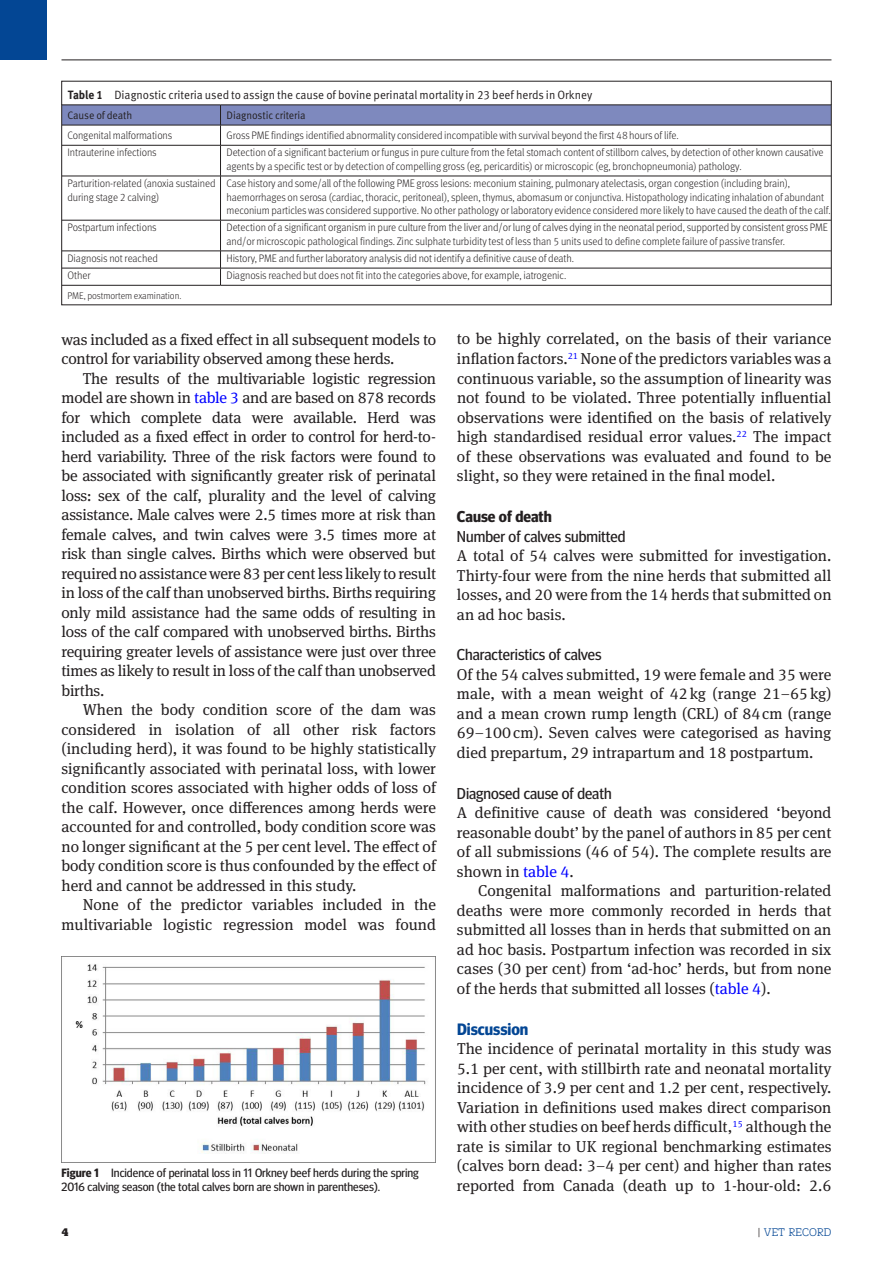
<style>
.page{position:relative;width:893px;height:1263px;background:#fff}
.page>*{position:absolute;margin:0;border:0;box-sizing:border-box;transform-origin:0 0}
.t1{font:700 16.5px "Meta Headline OT";color:#034694}
.t2{font:15.75px/19.5px "Meta Serif Pro";color:#231f20;text-align:justify}
.t3{font:15.75px "Meta Headline OT";color:#231f20}
.t4{font:700 15.75px "Meta Headline OT";color:#231f20}
.t5{font:12px/14.2px "Meta Headline OT";color:#231f20}
.t6{font:12px "Meta Pro Normal";color:#231f20;scale:.95 1}
.t7{font:300 12px "Duplicate Slab";letter-spacing:.01em;color:#034694}
.t8{font:900 12px "Duplicate Slab";color:#231f20}
.t9{font:300 10.8px/13.5px "Meta Pro";letter-spacing:-.005em;color:#231f20;scale:.95 1}
.t10{font:10.8px "Meta Pro Normal";letter-spacing:-.005em;color:#231f20;scale:.95 1}
.t11{font:300 9.75px "Meta Pro";letter-spacing:-.005em;color:#231f20;scale:.95 1}
.s1{font-family:"Meta Pro";font-weight:700}
.s2{color:#00f}
.s3{font-weight:700}
.s4{color:#231f20}
</style>
<div class="page">
<div style="left:0;top:0;width:47px;height:60px;background:#034694"></div>
<hr style="left:62px;top:60px;width:769px;height:1px;background:#231f20">
<svg style="left:64px;top:175px;width:765px;height:110px"></svg>
<hr style="left:62px;top:145px;width:159px;height:1px;background:#231f20">
<hr style="left:220px;top:145px;width:611px;height:1px;background:#231f20">
<hr style="left:220px;top:145px;width:1px;height:31px;background:#231f20">
<hr style="left:62px;top:176px;width:159px;height:1px;background:#231f20">
<hr style="left:220px;top:176px;width:611px;height:1px;background:#231f20">
<hr style="left:220px;top:176px;width:1px;height:44px;background:#231f20">
<hr style="left:62px;top:220px;width:159px;height:1px;background:#231f20">
<hr style="left:220px;top:220px;width:611px;height:1px;background:#231f20">
<hr style="left:220px;top:220px;width:1px;height:31px;background:#231f20">
<hr style="left:62px;top:251px;width:159px;height:1px;background:#231f20">
<hr style="left:220px;top:251px;width:611px;height:1px;background:#231f20">
<hr style="left:62px;top:268px;width:159px;height:1px;background:#231f20">
<hr style="left:220px;top:268px;width:611px;height:1px;background:#231f20">
<svg style="left:220px;top:251px;width:1px;height:34px"></svg>
<hr style="left:220px;top:285px;width:611px;height:1px;background:#231f20">
<hr style="left:62px;top:285px;width:159px;height:1px;background:#231f20">
<svg style="left:61px;top:251px;width:1px;height:54px"></svg>
<svg style="left:61px;top:105px;width:771px;height:40px"></svg>
<svg style="left:831px;top:251px;width:1px;height:54px"></svg>
<img style="left:75px;top:957px;width:361px;height:205px">
<p class="t6" style="left:68px;top:85px;width:554px"><span class="s1">Table 1</span> Diagnostic criteria used to assign the cause of bovine perinatal mortality in 23 beef herds in Orkney</p>
<p class="t10" style="left:68px;top:107px;width:70px">Cause of death</p>
<p class="t10" style="left:226px;top:107px;width:85px">Diagnostic criteria</p>
<p class="t9" style="left:68px;top:128px;width:112px">Congenital malformations</p>
<p class="t9" style="left:226px;top:128px;width:477px">Gross PME findings identified abnormality considered incompatible with survival beyond the first 48hours of life.</p>
<p class="t9" style="left:68px;top:145px;width:95px">Intrauterine infections</p>
<p class="t9" style="left:226px;top:145px;width:630px">Detection of a significant bacterium or fungus in pure culture from the fetal stomach content of stillborn calves, by detection of other known causative agents by a specific test or by detection of compelling gross (eg, pericarditis) or microscopic (eg, bronchopneumonia) pathology.</p>
<p class="t9" style="left:68px;top:176px;width:158px">Parturition-related (anoxia sustained during stage 2 calving)</p>
<p class="t9" style="left:226px;top:176px;width:637px">Case history and some/all of the following PME gross lesions: meconium staining, pulmonary atelectasis, organ congestion (including brain), haemorrhages on serosa (cardiac, thoracic, peritoneal), spleen, thymus, abomasum or conjunctiva. Histopathology indicating inhalation of abundant meconium particles was considered supportive. No other pathology or laboratory evidence considered more likely to have caused the death of the calf.</p>
<p class="t9" style="left:68px;top:220px;width:95px">Postpartum infections</p>
<p class="t9" style="left:226px;top:220px;width:635px">Detection of a significant organism in pure culture from the liver and/or lung of calves dying in the neonatal period, supported by consistent gross PME and/or microscopic pathological findings. Zinc sulphate turbidity test of less than 5 units used to define complete failure of passive transfer.</p>
<p class="t9" style="left:68px;top:251px;width:97px">Diagnosis not reached</p>
<p class="t9" style="left:226px;top:251px;width:367px">History, PME and further laboratory analysis did not identify a definitive cause of death.</p>
<p class="t9" style="left:68px;top:268px;width:26px">Other</p>
<p class="t9" style="left:226px;top:268px;width:359px">Diagnosis reached but does not fit into the categories above, for example, iatrogenic.</p>
<p class="t11" style="left:68px;top:288px;width:121px">PME, postmortem examination.</p>
<p class="t2" style="left:62px;top:328px;width:376px">was included as a fixed effect in all subsequent models to control for variability observed among these herds.</p>
<p class="t2" style="left:62px;top:367px;width:376px;text-indent:21px">The results of the multivariable logistic regression model are shown in <span class="s2">table 3</span> and are based on 878 records for which complete data were available. Herd was included as a fixed effect in order to control for herd-to&shy;herd variability. Three of the risk factors were found to be associated with significantly greater risk of perinatal loss: sex of the calf, plurality and the level of calving assistance. Male calves were 2.5 times more at risk than female calves, and twin calves were 3.5 times more at risk than single calves. Births which were observed but required no assistance were 83 per cent less likely to result in loss of the calf than unobserved births. Births requiring only mild assistance had the same odds of resulting in loss of the calf compared with unobserved births. Births requiring greater levels of assistance were just over three times as likely to result in loss of the calf than unobserved births.</p>
<p class="t2" style="left:62px;top:699px;width:376px;text-indent:21px">When the body condition score of the dam was considered in isolation of all other risk factors (including herd), it was found to be highly statistically significantly associated with perinatal loss, with lower condition scores associated with higher odds of loss of the calf. However, once differences among herds were accounted for and controlled, body condition score was no longer significant at the 5 per cent level. The effect of body condition score is thus confounded by the effect of herd and cannot be addressed in this study.</p>
<p class="t2" style="left:62px;top:894px;width:376px;text-align:right">None of the predictor variables included in the multivariable logistic regression model was found</p>
<p class="t5" style="left:62px;top:1165px;width:359px"><span class="s3">Figure 1</span> Incidence of perinatal loss in 11 Orkney beef herds during the spring<br>2016 calving season (the total calves born are shown in parentheses).</p>
<p class="t2" style="left:457px;top:328px;width:376px">to be highly correlated, on the basis of their variance inflation factors.<sup>21</sup> None of the predictors variables was a continuous variable, so the assumption of linearity was not found to be violated. Three potentially influential observations were identified on the basis of relatively high standardised residual error values.<sup>22</sup> The impact of these observations was evaluated and found to be slight, so they were retained in the final model.</p>
<p class="t4" style="left:457px;top:507px;width:96px">Cause of death</p>
<p class="t3" style="left:457px;top:526px;width:170px">Number of calves submitted</p>
<p class="t2" style="left:457px;top:545px;width:376px">A total of 54 calves were submitted for investigation.<br>Thirty-four were from the nine herds that submitted all losses, and 20 were from the 14 herds that submitted on an ad hoc basis.</p>
<p class="t3" style="left:457px;top:645px;width:146px">Characteristics of calves</p>
<p class="t2" style="left:457px;top:664px;width:376px">Of the 54 calves submitted, 19 were female and 35 were male, with a mean weight of 42kg (range 21–65kg) and a mean crown rump length (CRL) of 84cm (range 69–100cm). Seven calves were categorised as having died prepartum, 29 intrapartum and 18 postpartum.</p>
<p class="t3" style="left:457px;top:784px;width:156px">Diagnosed cause of death</p>
<p class="t2" style="left:457px;top:802px;width:376px">A definitive cause of death was considered ‘beyond reasonable doubt’ by the panel of authors in 85 per cent of all submissions (46 of 54). The complete results are shown in <span class="s2">table 4</span>.</p>
<p class="t2" style="left:457px;top:880px;width:376px;text-indent:21px">Congenital malformations and parturition-related deaths were more commonly recorded in herds that submitted all losses than in herds that submitted on an ad hoc basis. Postpartum infection was recorded in six cases (30 per cent) from ‘ad-hoc’ herds, but from none of the herds that submitted all losses (<span class="s2">table 4</span>).</p>
<p class="t1" style="left:457px;top:1019px;width:73px">Discussion</p>
<p class="t2" style="left:457px;top:1038px;width:376px">The incidence of perinatal mortality in this study was 5.1 per cent, with stillbirth rate and neonatal mortality incidence of 3.9 per cent and 1.2 per cent, respectively.<br>Variation in definitions used makes direct comparison with other studies on beef herds difficult,<sup>15</sup> although the rate is similar to UK regional benchmarking estimates (calves born dead: 3–4 per cent) and higher than rates reported from Canada (death up to 1-hour-old: 2.6</p>
<p class="t8" style="left:61px;top:1224px;width:9px">4</p>
<p class="t7" style="left:758px;top:1225px;width:67px"><span class="s4">|</span> VET RECORD</p>
</div>
